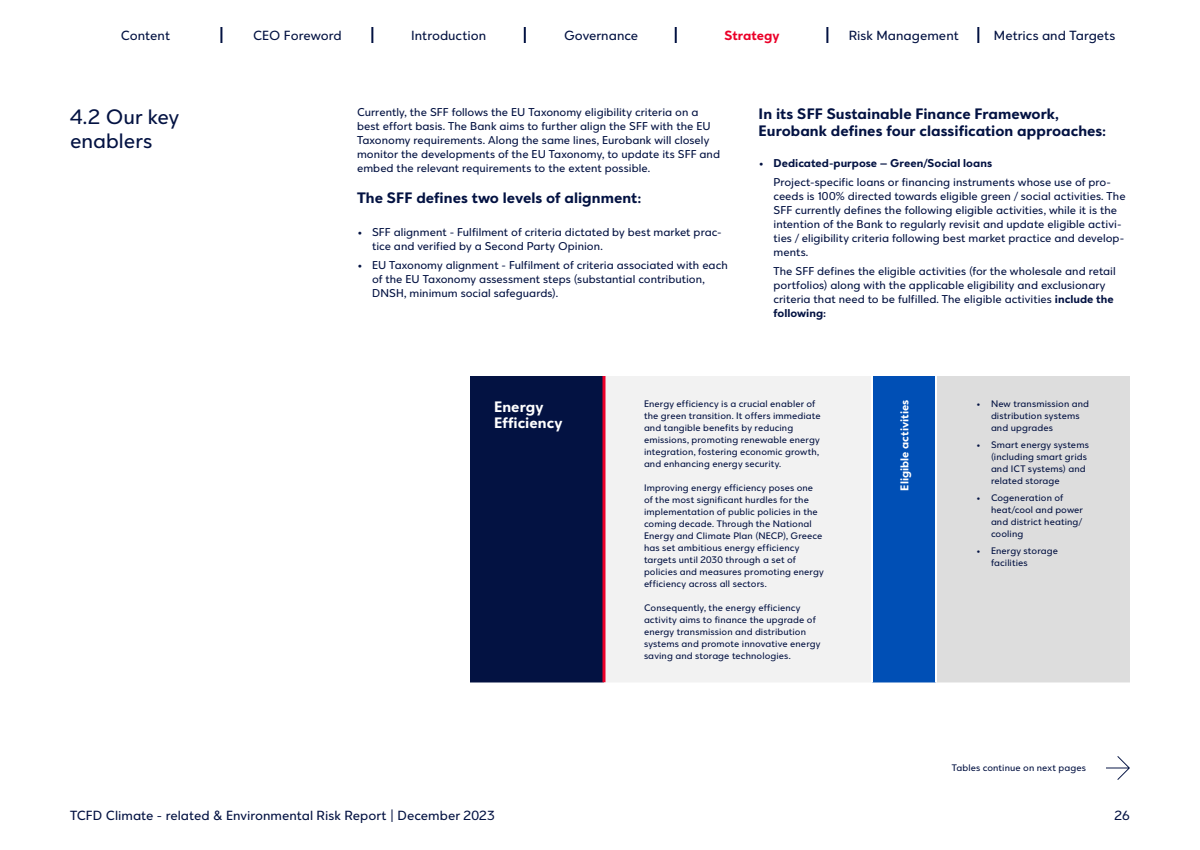
<style>
.page{position:relative;width:1200px;height:850px;background:#fff}
.page>*{position:absolute;margin:0;border:0;box-sizing:border-box;transform-origin:0 0}
.t1{font:22px/24px "Eurobank Sans";color:#031242}
.t2{font:700 16px/17px "Eurobank Sans";color:#031242}
.t3{font:700 16px/17px "Eurobank Sans";color:#fff}
.t4{font:14px "Eurobank Sans";color:#031242}
.t5{font:700 14px "Eurobank Sans";color:#eb0029}
.t6{font:12px/14px "Eurobank Sans";color:#031242}
.t7{font:700 12px "Eurobank Sans";color:#031242}
.t8{font:700 12px "Eurobank Sans";color:#fff}
.t9{font:10px/12px "Eurobank Sans";letter-spacing:.01em;color:#031242}
.s1{font-weight:400}
.s2{color:#fff}
.s3{font-weight:700}
</style>
<div class="page">
<div style="left:470px;top:376px;width:134px;height:307px;background:#031242"></div>
<div style="left:604px;top:376px;width:268px;height:307px;background:#f2f2f2"></div>
<div style="left:872px;top:376px;width:64px;height:307px;background:#004fb5"></div>
<div style="left:936px;top:376px;width:194px;height:307px;background:#ddd"></div>
<svg style="left:602px;top:376px;width:4px;height:306px"></svg>
<hr style="left:470px;top:682px;width:134px;height:2px;background:#fff">
<hr style="left:604px;top:682px;width:268px;height:2px;background:#fff">
<hr style="left:872px;top:682px;width:64px;height:2px;background:#fff">
<hr style="left:936px;top:682px;width:194px;height:2px;background:#fff">
<hr style="left:871px;top:376px;width:2px;height:306px;background:#fff">
<hr style="left:935px;top:376px;width:2px;height:306px;background:#fff">
<svg style="left:1106px;top:756px;width:24px;height:24px"></svg>
<svg style="left:220px;top:27px;width:2px;height:16px"></svg>
<svg style="left:524px;top:27px;width:2px;height:16px"></svg>
<svg style="left:826px;top:27px;width:2px;height:16px"></svg>
<svg style="left:371px;top:27px;width:2px;height:16px"></svg>
<svg style="left:675px;top:27px;width:2px;height:16px"></svg>
<svg style="left:977px;top:27px;width:2px;height:16px"></svg>
<p class="t4" style="left:121px;top:28px;width:51px">Content</p>
<p class="t4" style="left:253px;top:28px;width:90px">CEO Foreword</p>
<p class="t4" style="left:411px;top:28px;width:77px">Introduction</p>
<p class="t4" style="left:564px;top:28px;width:76px">Governance</p>
<p class="t5" style="left:725px;top:27px;width:57px">Strategy</p>
<p class="t4" style="left:849px;top:28px;width:112px">Risk Management</p>
<p class="t4" style="left:994px;top:28px;width:123px">Metrics and Targets</p>
<h1 class="t1" style="left:70px;top:104px;width:111px">4.2 Our key enablers</h1>
<p class="t6" style="left:357px;top:105px;width:364px">Currently, the SFF follows the EU Taxonomy eligibility criteria on a best effort basis. The Bank aims to further align the SFF with the EU Taxonomy requirements. Along the same lines, Eurobank will closely monitor the developments of the EU Taxonomy, to update its SFF and embed the relevant requirements to the extent possible.</p>
<h2 class="t2" style="left:357px;top:189px;width:286px">The SFF defines two levels of alignment:</h2>
<p class="t6" style="left:372px;top:225px;width:351px;text-indent:-15px">• SFF alignment - Fulfilment of criteria dictated by best market prac&shy;tice and verified by a Second Party Opinion.</p>
<p class="t6" style="left:372px;top:258px;width:357px;text-indent:-15px">• EU Taxonomy alignment - Fulfilment of criteria associated with each of the EU Taxonomy assessment steps (substantial contribution,<br>DNSH, minimum social safeguards).</p>
<h2 class="t2" style="left:759px;top:105px;width:349px">In its SFF Sustainable Finance Framework,<br>Eurobank defines four classification approaches:</h2>
<p class="t7" style="left:759px;top:156px;width:235px"><span class="s1">•</span> Dedicated-purpose – Green/Social loans</p>
<p class="t6" style="left:774px;top:175px;width:354px;text-indent:-15px"><span class="s2">•</span> Project-specific loans or financing instruments whose use of pro&shy;ceeds is 100% directed towards eligible green / social activities. The SFF currently defines the following eligible activities, while it is the intention of the Bank to regularly revisit and update eligible activi&shy;ties / eligibility criteria following best market practice and develop&shy;ments.</p>
<p class="t6" style="left:774px;top:264px;width:344px;text-indent:-15px"><span class="s2">•</span> The SFF defines the eligible activities (for the wholesale and retail portfolios) along with the applicable eligibility and exclusionary criteria that need to be fulfilled. The eligible activities <span class="s3">include the following:</span></p>
<h2 class="t3" style="left:494px;top:398px;width:70px">Energy<br>Efficiency</h2>
<p class="t9" style="left:644px;top:398px;width:178px">Energy efficiency is a crucial enabler of the green transition. It offers immediate and tangible benefits by reducing emissions, promoting renewable energy integration, fostering economic growth, and enhancing energy security.</p>
<p class="t9" style="left:644px;top:482px;width:181px">Improving energy efficiency poses one of the most significant hurdles for the implementation of public policies in the coming decade. Through the National Energy and Climate Plan (NECP), Greece has set ambitious energy efficiency targets until 2030 through a set of policies and measures promoting energy efficiency across all sectors.</p>
<p class="t9" style="left:644px;top:602px;width:178px">Consequently, the energy efficiency activity aims to finance the upgrade of energy transmission and distribution systems and promote innovative energy saving and storage technologies.</p>
<p class="t8" style="left:897px;top:491px;width:93px;rotate:-90deg">Eligible activities</p>
<p class="t9" style="left:991px;top:398px;width:100px;text-indent:-15px">• New transmission and distribution systems and upgrades</p>
<p class="t9" style="left:991px;top:439px;width:99px;text-indent:-15px">• Smart energy systems (including smart grids and ICT systems) and related storage</p>
<p class="t9" style="left:991px;top:492px;width:93px;text-indent:-15px">• Cogeneration of heat/cool and power and district heating/ cooling</p>
<p class="t9" style="left:991px;top:545px;width:68px;text-indent:-15px">• Energy storage facilities</p>
<p class="t9" style="left:952px;top:761px;width:136px">Tables continue on next pages</p>
<p class="t4" style="left:70px;top:808px;width:426px">TCFD Climate - related &amp; Environmental Risk Report | December 2023</p>
<p class="t4" style="left:1115px;top:808px;width:17px">26</p>
</div>
